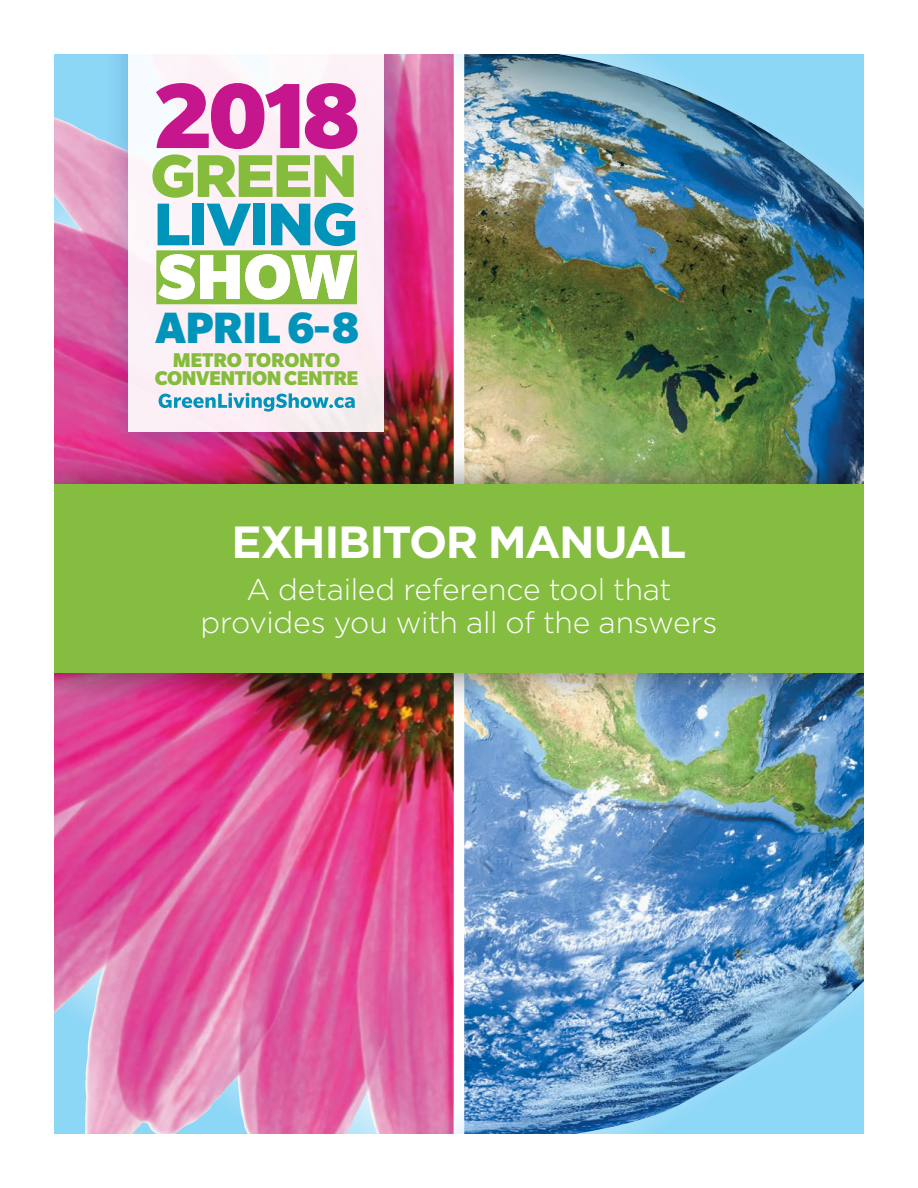
<style>
.page{position:relative;width:918px;height:1188px;background:#fff}
.page>*{position:absolute;margin:0;border:0;box-sizing:border-box;transform-origin:0 0}
.t1{font:900 100.8px "Slate";color:#c6168d}
.t2{font:900 47.7px "Slate";letter-spacing:-.005em;color:#0094bb}
.Page_headline{font:700 45px "Gotham";letter-spacing:-.035em;color:#fff}
.Page_headline-2{font:300 30px/33px "Gotham";letter-spacing:-.01em;color:#fff;text-align:center}
.t3{font:900 21.75px/17.4px "Slate";letter-spacing:-.02em;color:#85bc3c;text-align:center}
</style>
<div class="page">
<img style="left:54px;top:54px;width:810px;height:1080px">
<div style="left:19px;top:449px;width:880px;height:260px;background:#231f20;opacity:.65"></div>
<div style="left:54px;top:484px;width:810px;height:190px;background:#85bd41"></div>
<div style="left:102px;top:0;width:318px;height:467px;background:#25408f;opacity:.4"></div>
<div style="left:129px;top:0;width:255px;height:432px;background:#fcf0f6"></div>
<svg style="left:152px;top:154px;width:205px;height:150px"></svg>
<svg style="left:159px;top:393px;width:196px;height:19px"></svg>
<div style="left:0;top:0;width:54px;height:1188px;background:#fff"></div>
<div style="left:864px;top:0;width:54px;height:1188px;background:#fff"></div>
<div style="left:0;top:0;width:918px;height:54px;background:#fff"></div>
<p class="t1" style="left:154px;top:61px;width:209px">2018</p>
<p class="t2" style="left:156px;top:302px;width:206px">APRIL6-8</p>
<p class="t3" style="left:155px;top:351px;width:205px">METRO TORONTO<br>CONVENTION CENTRE</p>
<p class="Page_headline" style="left:232px;top:516px;width:456px">EXHIBITOR MANUAL</p>
<p class="Page_headline-2" style="left:201px;top:573px;width:518px">A detailed reference tool that provides you with all of the answers</p>
</div>
